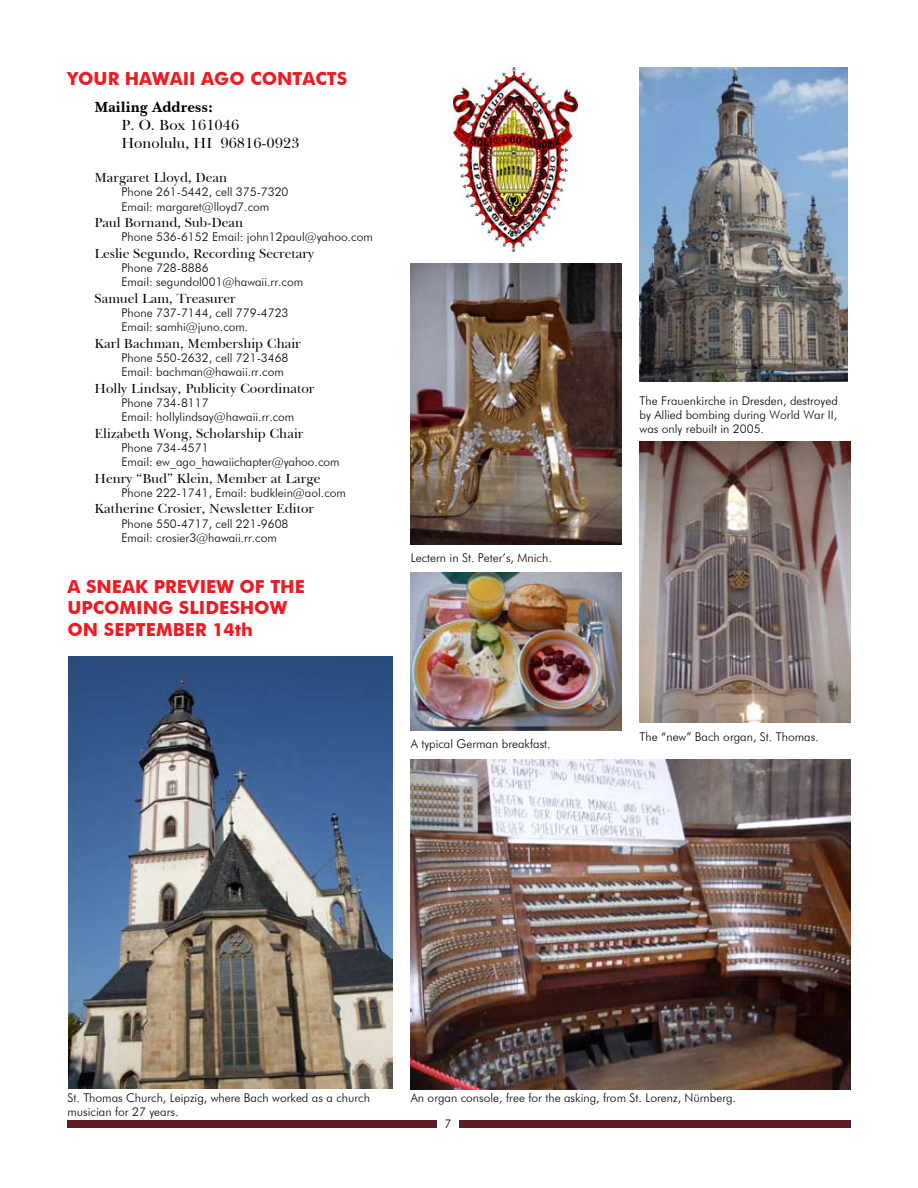
<style>
.page{position:relative;width:918px;height:1188px;background:#fff}
.page>*{position:absolute;margin:0;border:0;box-sizing:border-box;transform-origin:0 0}
.t1{font:700 18px/21.6px "Futura BT";color:#ed1c24}
.t2{font:15px/18px "New Baskerville IT Cby BT";color:#000}
.t3{font:700 15px "New Baskerville IT Cby BT";color:#000}
.t4{font:13.5px "New Baskerville IT Cby BT";color:#000}
.t5{font:300 12px/14.4px "Futura BT";color:#000}
</style>
<div class="page">
<div style="left:68px;top:1120px;width:369px;height:8px;background:#5e1c23"></div>
<div style="left:459px;top:1120px;width:391px;height:8px;background:#5e1c23"></div>
<img style="left:453px;top:68px;width:124px;height:183px">
<img style="left:69px;top:656px;width:324px;height:432px">
<img style="left:640px;top:68px;width:207px;height:314px">
<img style="left:640px;top:442px;width:210px;height:281px">
<img style="left:411px;top:760px;width:439px;height:330px">
<img style="left:411px;top:572px;width:211px;height:158px">
<img style="left:411px;top:263px;width:211px;height:281px">
<h1 class="t1" style="left:68px;top:67px;width:281px">YOUR HAWAII AGO CONTACTS</h1>
<p class="t3" style="left:94px;top:97px;width:120px">Mailing Address:</p>
<p class="t2" style="left:122px;top:116px;width:180px">P. O. Box 161046<br>Honolulu, HI 96816-0923</p>
<p class="t4" style="left:94px;top:169px;width:134px">Margaret Lloyd, Dean</p>
<p class="t5" style="left:122px;top:185px;width:169px">Phone 261-5442, cell 375-7320<br>Email: margaret@lloyd7.com</p>
<p class="t4" style="left:94px;top:214px;width:150px">Paul Bornand, Sub-Dean</p>
<p class="t5" style="left:122px;top:230px;width:253px">Phone 536-6152 Email: john12paul@yahoo.com</p>
<p class="t4" style="left:94px;top:245px;width:221px">Leslie Segundo, Recording Secretary</p>
<p class="t5" style="left:122px;top:260px;width:183px">Phone 728-8886<br>Email: segundol001@hawaii.rr.com</p>
<p class="t4" style="left:94px;top:290px;width:143px">Samuel Lam, Treasurer</p>
<p class="t5" style="left:122px;top:305px;width:161px">Phone 737-7144, cell 779-4723<br>Email: samhi@juno.com.</p>
<p class="t4" style="left:94px;top:335px;width:208px">Karl Bachman, Membership Chair</p>
<p class="t5" style="left:122px;top:350px;width:169px">Phone 550-2632, cell 721-3468<br>Email: bachman@hawaii.rr.com</p>
<p class="t4" style="left:94px;top:380px;width:222px">Holly Lindsay, Publicity Coordinator</p>
<p class="t5" style="left:121px;top:395px;width:174px">Phone 734-8117<br>Email: hollylindsay@hawaii.rr.com</p>
<p class="t4" style="left:94px;top:425px;width:211px">Elizabeth Wong, Scholarship Chair</p>
<p class="t5" style="left:122px;top:440px;width:220px">Phone 734 -4571<br>Email: ew_ago_hawaiichapter@yahoo.com</p>
<p class="t4" style="left:94px;top:470px;width:228px">Henry “Bud” Klein, Member at Large</p>
<p class="t5" style="left:122px;top:485px;width:226px">Phone 222-1741, Email: budklein@aol.com</p>
<p class="t4" style="left:94px;top:500px;width:221px">Katherine Crosier, Newsletter Editor</p>
<p class="t5" style="left:122px;top:516px;width:169px">Phone 550-4717, cell 22 1-9608<br>Email: crosier3@hawaii.rr.com</p>
<h1 class="t1" style="left:68px;top:575px;width:239px">A SNEAK PREVIEW OF THE<br>UPCOMING SLIDESHOW<br>ON SEPTEMBER 14th</h1>
<p class="t5" style="left:411px;top:550px;width:143px">Lectern in St. Peter’s, Mnich.</p>
<p class="t5" style="left:411px;top:736px;width:141px">A typical German breakfast.</p>
<p class="t5" style="left:640px;top:393px;width:200px;text-align:justify">The Frauenkirche in Dresden, destroyed by Allied bombing during World War II, was only rebuilt in 2005.</p>
<p class="t5" style="left:640px;top:730px;width:181px">The “new” Bach organ, St. Thomas.</p>
<p class="t5" style="left:68px;top:1090px;width:304px">St. Thomas Church, Leipzig, where Bach worked as a church musician for 27 years.</p>
<p class="t5" style="left:411px;top:1090px;width:327px">An organ console, free for the asking, from St. Lorenz, Nürnberg.</p>
</div>
